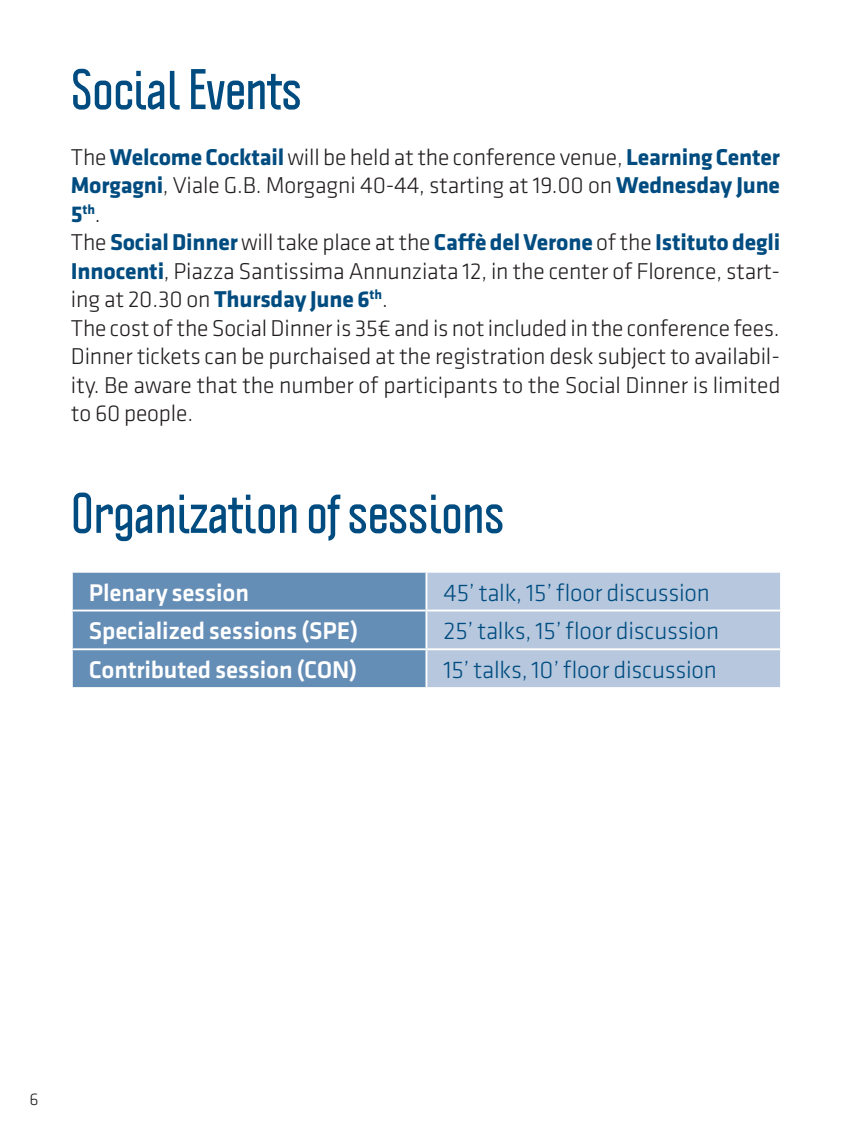
<style>
.page{position:relative;width:851px;height:1134px;background:#fff}
.page>*{position:absolute;margin:0;border:0;box-sizing:border-box;transform-origin:0 0}
.t1{font:700 50px "Politica";letter-spacing:-.01em;color:#004c80}
.t2{font:300 25px "Klavika";letter-spacing:-.01em;color:#004c80}
.t3{font:500 25px "Klavika";letter-spacing:-.01em;color:#fff}
.Normal__Web{font:300 23.75px/28.5px "Klavika";letter-spacing:-.01em;color:#231f20;text-align:justify}
.t4{font:300 17.5px "Klavika";color:#231f20}
.t5{font:700 13.75px "Klavika";color:#004c80}
.s1{font-weight:700;color:#004c80}
.s2{font-size:23.75px}
.s3{font-weight:300;font-size:23.75px;color:#231f20}
</style>
<div class="page">
<div style="left:73px;top:573px;width:352px;height:114px;background:#658eb6"></div>
<div style="left:427px;top:573px;width:353px;height:114px;background:#b7c8de"></div>
<hr style="left:71px;top:610px;width:355px;height:1px;background:#fff">
<hr style="left:426px;top:610px;width:355px;height:1px;background:#fff">
<hr style="left:71px;top:648px;width:355px;height:2px;background:#fff">
<hr style="left:426px;top:648px;width:355px;height:2px;background:#fff">
<p class="t1" style="left:71px;top:57px;width:232px">Social Events</p>
<p class="Normal__Web" style="left:71px;top:143px;width:710px">The <span class="s1">Welcome Cocktail</span>will be held at the conference venue, <span class="s1">Learning Center<br>Morgagni</span>, Viale G.B. Morgagni 40-44, starting at 19.00 on <span class="s1">Wednesday June</span></p>
<p class="t5" style="left:71px;top:202px;width:31px"><span class="s2">5</span>th<span class="s3">.</span></p>
<p class="Normal__Web" style="left:71px;top:229px;width:710px">The <span class="s1">Social Dinner</span> will take place at the <span class="s1">Caffè del Verone</span> of the <span class="s1">Istituto degli Innocenti</span>, Piazza Santissima Annunziata 12, in the center of Florence, start&shy;ing at 20.30 on <span class="s1">Thursday June 6</span><sup>th</sup>.</p>
<p class="Normal__Web" style="left:71px;top:314px;width:711px">The cost of the Social Dinner is 35€ and is not included in the conference fees.<br>Dinner tickets can be purchaised at the registration desk subject to availabil&shy;ity. Be aware that the number of participants to the Social Dinner is limited to 60 people.</p>
<p class="t1" style="left:71px;top:481px;width:435px">Organization of sessions</p>
<p class="t3" style="left:89px;top:579px;width:162px">Plenary session</p>
<p class="t2" style="left:443px;top:579px;width:268px">45’ talk, 15’ floor discussion</p>
<p class="t3" style="left:89px;top:617px;width:271px">Specialized sessions (SPE)</p>
<p class="t2" style="left:443px;top:617px;width:277px">25’ talks, 15’ floor discussion</p>
<p class="t3" style="left:89px;top:656px;width:270px">Contributed session (CON)</p>
<p class="t2" style="left:443px;top:656px;width:275px">15’ talks, 10’ floor discussion</p>
<p class="t4" style="left:29px;top:1090px;width:11px">6</p>
</div>
